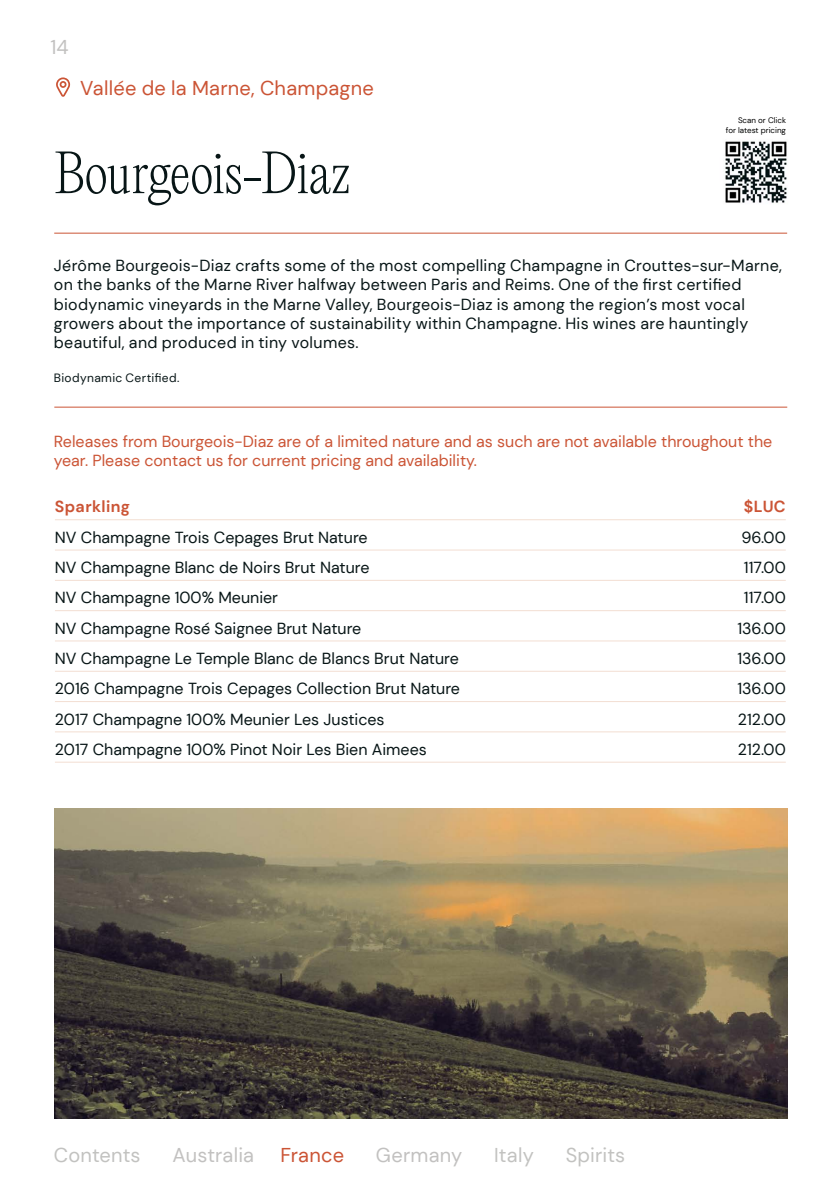
<style>
.page{position:relative;width:840px;height:1191px;background:#fff}
.page>*{position:absolute;margin:0;border:0;box-sizing:border-box;transform-origin:0 0}
.t1{font:200 52px "PP Editorial New";letter-spacing:-.005em;color:#071516}
.t2{font:20px "DM Sans";letter-spacing:.01em;color:#cb5435}
.t3{font:20px "DM Sans";letter-spacing:.005em;color:#c2c2c0}
.t4{font:20px "DM Sans";letter-spacing:.01em;color:#c2c1c0}
.t5{font:16px/19.2px "DM Sans";letter-spacing:.005em;color:#071516}
.t6{font:16px/19.2px "DM Sans";color:#cb5435}
.t7{font:700 16px "DM Sans";letter-spacing:.025em;color:#cb5435}
.t8{font:12px "DM Sans";letter-spacing:.03em;color:#071516}
.t9{font:8px/9.6px "DM Sans";color:#000;text-align:right}
</style>
<div class="page">
<svg style="left:56px;top:77px;width:14px;height:20px"></svg>
<img style="left:725px;top:141px;width:62px;height:62px">
<hr style="left:54px;top:233px;width:732px;height:1px;background:#cb5435">
<hr style="left:54px;top:406px;width:732px;height:1px;background:#cb5435">
<img style="left:54px;top:808px;width:732px;height:310px">
<hr style="left:55px;top:519px;width:447px;height:1px;background:#f3ded2">
<hr style="left:502px;top:519px;width:104px;height:1px;background:#f3ded2">
<hr style="left:606px;top:519px;width:85px;height:1px;background:#f3ded2">
<hr style="left:691px;top:519px;width:94px;height:1px;background:#f3ded2">
<hr style="left:55px;top:549px;width:447px;height:1px;background:#f3ded2">
<hr style="left:502px;top:549px;width:104px;height:1px;background:#f3ded2">
<hr style="left:606px;top:549px;width:85px;height:1px;background:#f3ded2">
<hr style="left:691px;top:549px;width:94px;height:1px;background:#f3ded2">
<hr style="left:55px;top:580px;width:447px;height:1px;background:#f3ded2">
<hr style="left:502px;top:580px;width:104px;height:1px;background:#f3ded2">
<hr style="left:606px;top:580px;width:85px;height:1px;background:#f3ded2">
<hr style="left:691px;top:580px;width:94px;height:1px;background:#f3ded2">
<hr style="left:55px;top:610px;width:447px;height:1px;background:#f3ded2">
<hr style="left:502px;top:610px;width:104px;height:1px;background:#f3ded2">
<hr style="left:606px;top:610px;width:85px;height:1px;background:#f3ded2">
<hr style="left:691px;top:610px;width:94px;height:1px;background:#f3ded2">
<hr style="left:55px;top:640px;width:447px;height:1px;background:#f3ded2">
<hr style="left:502px;top:640px;width:104px;height:1px;background:#f3ded2">
<hr style="left:606px;top:640px;width:85px;height:1px;background:#f3ded2">
<hr style="left:691px;top:640px;width:94px;height:1px;background:#f3ded2">
<hr style="left:55px;top:671px;width:447px;height:1px;background:#f3ded2">
<hr style="left:502px;top:671px;width:104px;height:1px;background:#f3ded2">
<hr style="left:606px;top:671px;width:85px;height:1px;background:#f3ded2">
<hr style="left:691px;top:671px;width:94px;height:1px;background:#f3ded2">
<hr style="left:55px;top:701px;width:447px;height:1px;background:#f3ded2">
<hr style="left:502px;top:701px;width:104px;height:1px;background:#f3ded2">
<hr style="left:606px;top:701px;width:85px;height:1px;background:#f3ded2">
<hr style="left:691px;top:701px;width:94px;height:1px;background:#f3ded2">
<hr style="left:55px;top:731px;width:447px;height:1px;background:#f3ded2">
<hr style="left:502px;top:731px;width:104px;height:1px;background:#f3ded2">
<hr style="left:606px;top:731px;width:85px;height:1px;background:#f3ded2">
<hr style="left:691px;top:731px;width:94px;height:1px;background:#f3ded2">
<hr style="left:55px;top:761px;width:447px;height:1px;background:#f3ded2">
<hr style="left:502px;top:761px;width:104px;height:1px;background:#f3ded2">
<hr style="left:606px;top:761px;width:85px;height:1px;background:#f3ded2">
<hr style="left:691px;top:761px;width:94px;height:1px;background:#f3ded2">
<p class="t4" style="left:50px;top:34px;width:20px">14</p>
<p class="t2" style="left:80px;top:75px;width:295px">Vallée de la Marne, Champagne</p>
<h1 class="t1" style="left:54px;top:137px;width:297px">Bourgeois-Diaz</h1>
<p class="t9" style="left:725px;top:115px;width:62px">Scan or Click for latest pricing</p>
<p class="t5" style="left:54px;top:256px;width:729px">Jérôme Bourgeois-Diaz crafts some of the most compelling Champagne in Crouttes-sur-Marne, on the banks of the Marne River halfway between Paris and Reims. One of the first certified biodynamic vineyards in the Marne Valley, Bourgeois-Diaz is among the region’s most vocal growers about the importance of sustainability within Champagne. His wines are hauntingly beautiful, and produced in tiny volumes.</p>
<p class="t8" style="left:54px;top:370px;width:127px">Biodynamic Certified.</p>
<p class="t6" style="left:54px;top:432px;width:719px">Releases from Bourgeois-Diaz are of a limited nature and as such are not available throughout the year. Please contact us for current pricing and availability.</p>
<p class="t7" style="left:55px;top:497px;width:77px">Sparkling</p>
<p class="t7" style="left:743px;top:497px;width:43px">$LUC</p>
<p class="t5" style="left:55px;top:527px;width:314px">NV Champagne Trois Cepages Brut Nature</p>
<p class="t5" style="left:741px;top:527px;width:46px">96.00</p>
<p class="t5" style="left:55px;top:558px;width:316px">NV Champagne Blanc de Noirs Brut Nature</p>
<p class="t5" style="left:743px;top:558px;width:43px">117.00</p>
<p class="t5" style="left:55px;top:588px;width:224px">NV Champagne 100% Meunier</p>
<p class="t5" style="left:743px;top:588px;width:43px">117.00</p>
<p class="t5" style="left:55px;top:618px;width:308px">NV Champagne Rosé Saignee Brut Nature</p>
<p class="t5" style="left:737px;top:618px;width:50px">136.00</p>
<p class="t5" style="left:55px;top:648px;width:405px">NV Champagne Le Temple Blanc de Blancs Brut Nature</p>
<p class="t5" style="left:737px;top:648px;width:50px">136.00</p>
<p class="t5" style="left:55px;top:679px;width:406px">2016 Champagne Trois Cepages Collection Brut Nature</p>
<p class="t5" style="left:737px;top:679px;width:50px">136.00</p>
<p class="t5" style="left:55px;top:709px;width:331px">2017 Champagne 100% Meunier Les Justices</p>
<p class="t5" style="left:737px;top:709px;width:49px">212.00</p>
<p class="t5" style="left:55px;top:739px;width:373px">2017 Champagne 100% Pinot Noir Les Bien Aimees</p>
<p class="t5" style="left:737px;top:739px;width:49px">212.00</p>
<p class="t3" style="left:54px;top:1142px;width:88px">Contents</p>
<p class="t4" style="left:172px;top:1142px;width:83px">Australia</p>
<p class="t2" style="left:280px;top:1142px;width:65px">France</p>
<p class="t4" style="left:376px;top:1142px;width:88px">Germany</p>
<p class="t3" style="left:494px;top:1142px;width:41px">Italy</p>
<p class="t3" style="left:565px;top:1142px;width:61px">Spirits</p>
</div>
